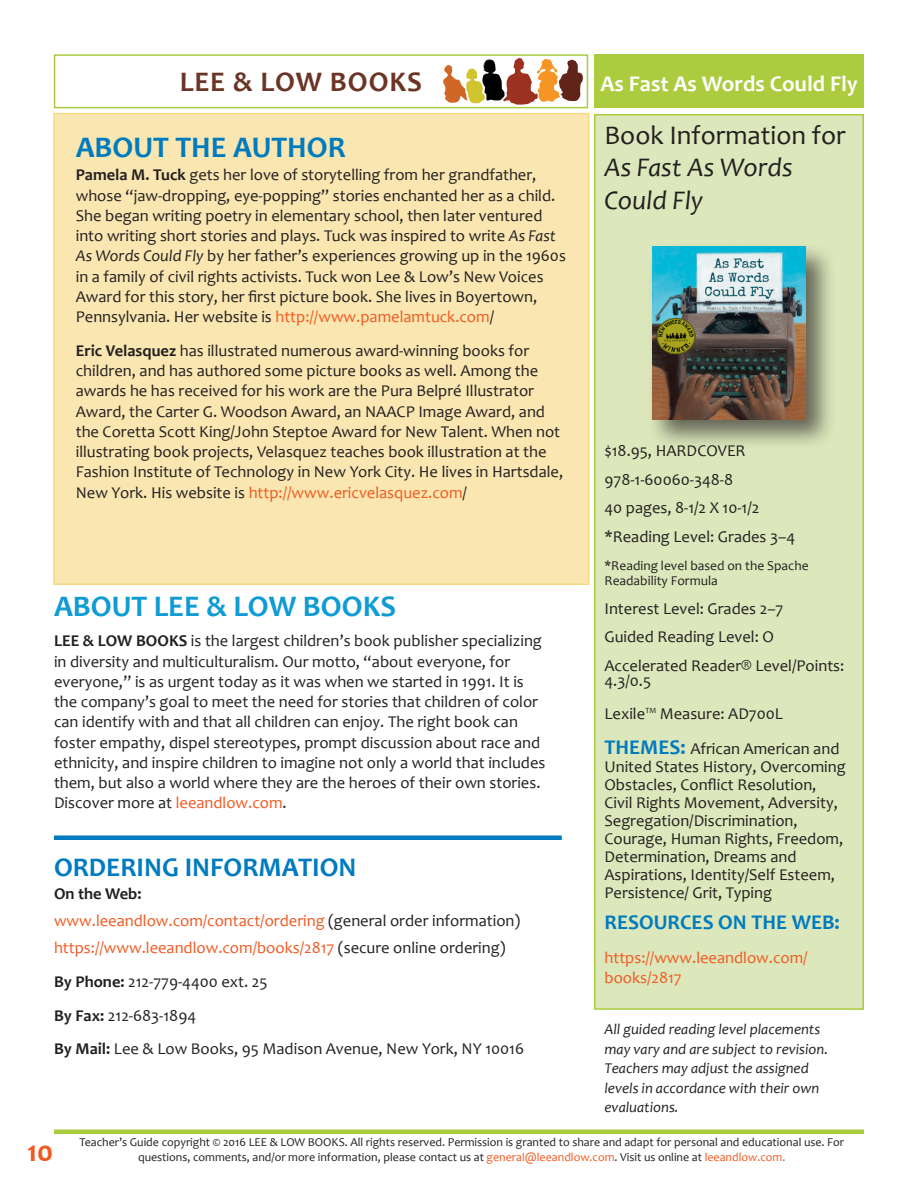
<style>
.page{position:relative;width:918px;height:1188px;background:#fff}
.page>*{position:absolute;margin:0;border:0;box-sizing:border-box;transform-origin:0 0}
.t1{font:700 30px "Candara";color:#0f9bd3}
.Blue_Single_Column_H{font:700 30px "Candara";color:#007bbf}
.t2{font:700 30px "Candara";color:#f15921}
.t3{font:700 28.5px "Candara";letter-spacing:.03em;color:#6a3525}
.t4{font:italic 27px/32.4px "Candara";color:#231f20}
.Blue_heads___rule_ab{font:700 27px "Candara";color:#007bbf}
.t5{font:27px "Candara";color:#231f20}
.t6{font:700 22.5px "Candara";color:#fff}
.text{font:700 21px "Candara";color:#007bbf}
.text-2{font:16.5px/20.2px "Candara";color:#231f20}
.Note_paragraph{font:16.5px/27px "Candara";color:#f15921}
.Note_paragraph-2{font:16.5px "Candara";color:#231f20}
.text-3{font:16.5px/20.2px "Candara";color:#f15921}
.t7{font:italic 15px/19.5px "Candara";color:#231f20}
.text-4{font:13.5px/15px "Candara";color:#231f20}
.t8{font:12px/14.4px "Candara";color:#231f20;text-align:center}
.s1{font-weight:700}
.s2{font-style:italic}
.s3{color:#f15921}
.s4{font-weight:700;color:#231f20}
.s5{color:#231f20}
.s6{font-weight:700;font-size:21px;color:#007bbf}
.s7{color:#0f9bd3}
</style>
<div class="page">
<hr style="left:54px;top:1130px;width:810px;height:4px;background:#aacc3e">
<div style="left:594px;top:54px;width:270px;height:54px;background:#aacc3e"></div>
<svg style="left:443px;top:58px;width:140px;height:47px"></svg>
<div style="left:54px;top:54px;width:534px;height:54px;border:2px solid #aacc3e"></div>
<div style="left:54px;top:835px;width:508px;height:5px;background:#007bbf"></div>
<div style="left:595px;top:115px;width:268px;height:894px;background:#dce7bb"></div>
<div style="left:647px;top:241px;width:190px;height:209px;background:#231f20;opacity:.65"></div>
<img style="left:652px;top:247px;width:154px;height:172px">
<div style="left:594px;top:114px;width:270px;height:896px;border:2px solid #aacc3e"></div>
<div style="left:54px;top:114px;width:535px;height:470px;background:#f9e6b1"></div>
<div style="left:53px;top:113px;width:537px;height:472px;border:2px solid #fad984"></div>
<h2 class="t3" style="left:180px;top:64px;width:244px">LEE &amp; LOW BOOKS</h2>
<h3 class="t6" style="left:600px;top:69px;width:259px">As Fast As Words Could Fly</h3>
<p class="Blue_Single_Column_H" style="left:76px;top:129px;width:271px">ABOUT THE AUTHOR</p>
<p class="text-2" style="left:76px;top:165px;width:492px"><span class="s1">Pamela M. Tuck</span> gets her love of storytelling from her grandfather, whose “jaw-dropping, eye-popping” stories enchanted her as a child.<br>She began writing poetry in elementary school, then later ventured into writing short stories and plays. Tuck was inspired to write <span class="s2">As Fast As Words Could Fly</span> by her father’s experiences growing up in the 1960s in a family of civil rights activists. Tuck won Lee &amp; Low’s New Voices Award for this story, her first picture book. She lives in Boyertown, Pennsylvania. Her website is <span class="s3">http://www.pamelamtuck.com</span>/</p>
<p class="text-2" style="left:76px;top:340px;width:489px"><span class="s1">Eric Velasquez</span> has illustrated numerous award-winning books for children, and has authored some picture books as well. Among the awards he has received for his work are the Pura Belpré Illustrator Award, the Carter G. Woodson Award, an NAACP Image Award, and the Coretta Scott King/John Steptoe Award for New Talent. When not illustrating book projects, Velasquez teaches book illustration at the Fashion Institute of Technology in New York City. He lives in Hartsdale, New York. His website is <span class="s3">http://www.ericvelasquez.com</span>/</p>
<p class="t1" style="left:54px;top:587px;width:344px">ABOUT LEE &amp; LOW BOOKS</p>
<p class="text-2" style="left:54px;top:631px;width:493px"><span class="s1">LEE &amp; LOW BOOKS</span> is the largest children’s book publisher specializing in diversity and multiculturalism. Our motto, “about everyone, for everyone,” is as urgent today as it was when we started in 1991. It is the company’s goal to meet the need for stories that children of color can identify with and that all children can enjoy. The right book can foster empathy, dispel stereotypes, prompt discussion about race and ethnicity, and inspire children to imagine not only a world that includes them, but also a world where they are the heroes of their own stories.<br>Discover more at <span class="s3">leeandlow.com</span>.</p>
<p class="Blue_heads___rule_ab" style="left:54px;top:850px;width:304px">ORDERING INFORMATION</p>
<p class="Note_paragraph" style="left:54px;top:880px;width:468px"><span class="s4">On the Web:<br></span>www.leeandlow.com/contact/ordering <span class="s5">(general order information) </span>https://www.leeandlow.com/books/2817 <span class="s5">(secure online ordering)</span></p>
<p class="Note_paragraph-2" style="left:54px;top:971px;width:215px"><span class="s1">By Phone:</span> 212-779-4400 ext. 25</p>
<p class="Note_paragraph-2" style="left:54px;top:1005px;width:144px"><span class="s1">By Fax:</span> 212-683-1894</p>
<p class="Note_paragraph-2" style="left:54px;top:1039px;width:472px"><span class="s1">By Mail:</span> Lee &amp; Low Books, 95 Madison Avenue, New York, NY 10016</p>
<p class="t5" style="left:604px;top:118px;width:243px">Book Information for</p>
<p class="t4" style="left:604px;top:151px;width:190px">As Fast As Words<br>Could Fly</p>
<p class="text-2" style="left:604px;top:440px;width:143px">$18.95, HARDCOVER</p>
<p class="text-2" style="left:604px;top:469px;width:130px">978-1-60060-348-8</p>
<p class="text-2" style="left:604px;top:497px;width:156px">40 pages, 8-1/2 X 10-1/2</p>
<p class="text-2" style="left:604px;top:526px;width:192px">*Reading Level: Grades 3–4</p>
<p class="text-4" style="left:604px;top:558px;width:206px">*Reading level based on the Spache<br>Readability Formula</p>
<p class="text-2" style="left:604px;top:598px;width:180px">Interest Level: Grades 2–7</p>
<p class="text-2" style="left:604px;top:626px;width:171px">Guided Reading Level: O</p>
<p class="text-2" style="left:604px;top:657px;width:241px;line-height:15px">Accelerated Reader® Level/Points:<br>4.3/0.5</p>
<p class="text-2" style="left:604px;top:704px;width:180px">Lexile™ Measure: AD700L</p>
<p class="text-2" style="left:604px;top:739px;width:243px;line-height:18px"><span class="s6">THEMES:</span> African American and<br>United States History, Overcoming<br>Obstacles, Conflict Resolution,<br>Civil Rights Movement, Adversity,<br>Segregation/Discrimination,<br>Courage, Human Rights, Freedom,<br>Determination, Dreams and<br>Aspirations, Identity/Self Esteem,<br>Persistence/ Grit, Typing</p>
<p class="text" style="left:604px;top:909px;width:237px">RESOURCES ON THE WEB:</p>
<p class="text-3" style="left:604px;top:947px;width:205px">https://www.leeandlow.com/ books/2817</p>
<p class="t7" style="left:604px;top:1020px;width:225px">All guided reading level placements may vary and are subject to revision.<br>Teachers may adjust the assigned levels in accordance with their own evaluations.</p>
<p class="t2" style="left:27px;top:1133px;width:28px">10</p>
<p class="t8" style="left:79px;top:1135px;width:766px">Teacher’s Guide copyright © 2016 LEE &amp; LOW BOOKS. All rights reserved. Permission is granted to share and adapt for personal and educational use. For questions, comments, and/or more information, please contact us at <span class="s3">general@leeandlow.com</span>. Visit us online at <span class="s3">leeandlow.com</span><span class="s7">.</span></p>
</div>
